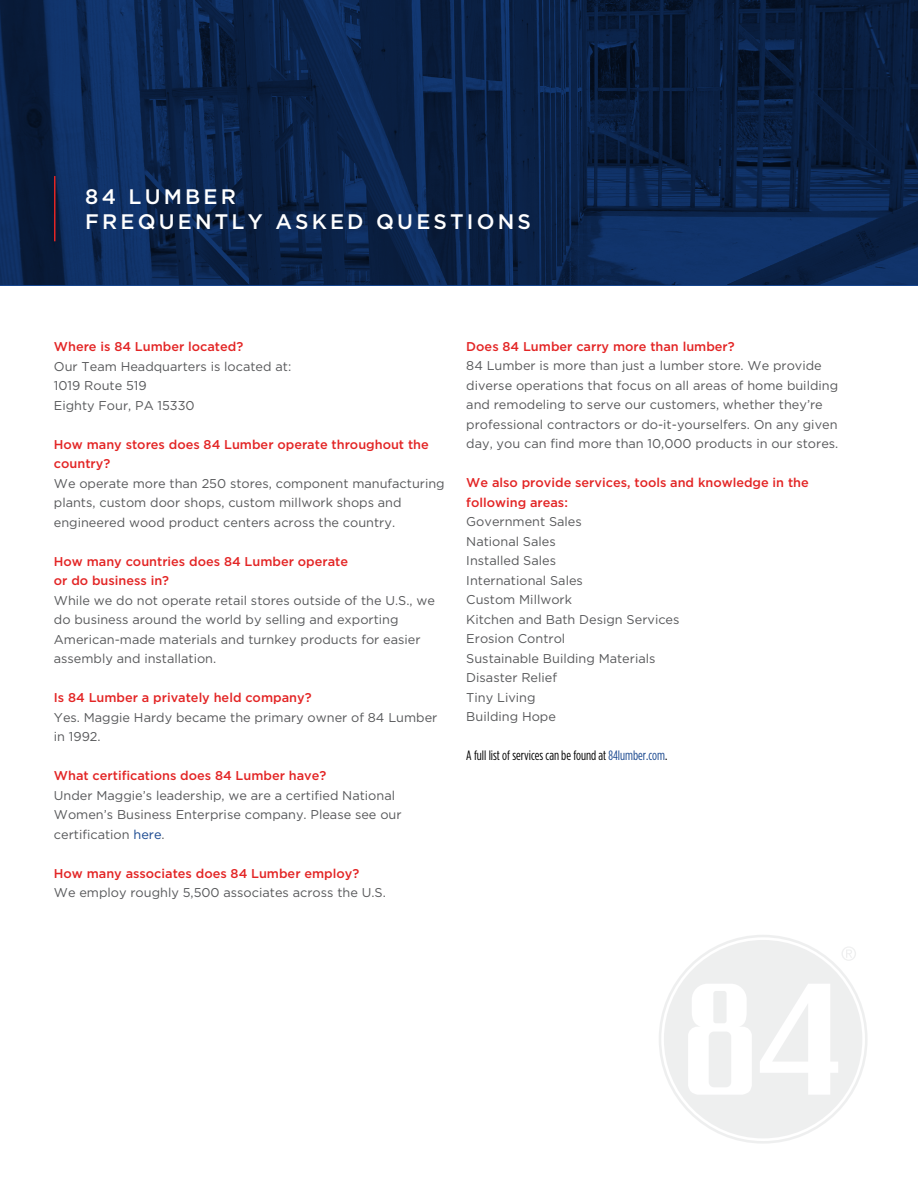
<style>
.page{position:relative;width:918px;height:1188px;background:#fff}
.page>*{position:absolute;margin:0;border:0;box-sizing:border-box;transform-origin:0 0}
.t1{font:500 21px/25.2px "Gotham";letter-spacing:.15em;color:#fff}
.t2{font:13.5px "Gotham Condensed";color:#000}
.t3{font:12.75px/19.5px "Gotham";color:#57585a}
.t4{font:500 12.75px/19.5px "Gotham";color:#e32525}
.s1{color:#17468e}
</style>
<div class="page">
<svg style="left:0;top:0;width:918px;height:286px;background:#0b244b"></svg>
<hr style="left:54px;top:176px;width:2px;height:65px;background:#e32525">
<div style="left:659px;top:935px;width:209px;height:209px;background:#eeefef;border-radius:50%"></div>
<div style="left:661px;top:937px;width:204px;height:204px;background:#fff;border-radius:50%"></div>
<div style="left:664px;top:940px;width:198px;height:198px;background:#eeefef;border-radius:50%"></div>
<svg style="left:760px;top:984px;width:78px;height:111px"></svg>
<svg style="left:688px;top:984px;width:64px;height:111px"></svg>
<svg style="left:842px;top:947px;width:14px;height:14px"></svg>
<h1 class="t1" style="left:85px;top:184px;width:447px">84 LUMBER<br>FREQUENTLY ASKED QUESTIONS</h1>
<p class="t4" style="left:54px;top:337px;width:191px">Where is 84 Lumber located?</p>
<p class="t3" style="left:54px;top:356px;width:239px">Our Team Headquarters is located at:<br>1019 Route 519<br>Eighty Four, PA 15330</p>
<p class="t4" style="left:54px;top:434px;width:376px">How many stores does 84 Lumber operate throughout the country?</p>
<p class="t3" style="left:54px;top:473px;width:392px">We operate more than 250 stores, component manufacturing plants, custom door shops, custom millwork shops and engineered wood product centers across the country.</p>
<p class="t4" style="left:54px;top:551px;width:296px">How many countries does 84 Lumber operate or do business in?</p>
<p class="t3" style="left:54px;top:590px;width:383px">While we do not operate retail stores outside of the U.S., we do business around the world by selling and exporting American-made materials and turnkey products for easier assembly and installation.</p>
<p class="t4" style="left:54px;top:688px;width:259px">Is 84 Lumber a privately held company?</p>
<p class="t3" style="left:54px;top:707px;width:385px">Yes. Maggie Hardy became the primary owner of 84 Lumber in 1992.</p>
<p class="t4" style="left:54px;top:766px;width:274px">What certifications does 84 Lumber have?</p>
<p class="t3" style="left:54px;top:785px;width:349px">Under Maggie’s leadership, we are a certified National<br>Women’s Business Enterprise company. Please see our certification <span class="s1">here</span>.</p>
<p class="t4" style="left:54px;top:863px;width:307px">How many associates does 84 Lumber employ?</p>
<p class="t3" style="left:54px;top:883px;width:333px">We employ roughly 5,500 associates across the U.S.</p>
<p class="t4" style="left:466px;top:336px;width:270px">Does 84 Lumber carry more than lumber?</p>
<p class="t3" style="left:466px;top:356px;width:374px">84 Lumber is more than just a lumber store. We provide diverse operations that focus on all areas of home building and remodeling to serve our customers, whether they’re professional contractors or do-it-yourselfers. On any given day, you can find more than 10,000 products in our stores.</p>
<p class="t4" style="left:466px;top:473px;width:344px">We also provide services, tools and knowledge in the following areas:</p>
<p class="t3" style="left:466px;top:512px;width:215px">Government Sales<br>National Sales<br>Installed Sales<br>International Sales<br>Custom Millwork<br>Kitchen and Bath Design Services<br>Erosion Control<br>Sustainable Building Materials<br>Disaster Relief<br>Tiny Living<br>Building Hope</p>
<p class="t2" style="left:466px;top:748px;width:203px">A full list of services can be found at <span class="s1">84lumber.com</span>.</p>
</div>
